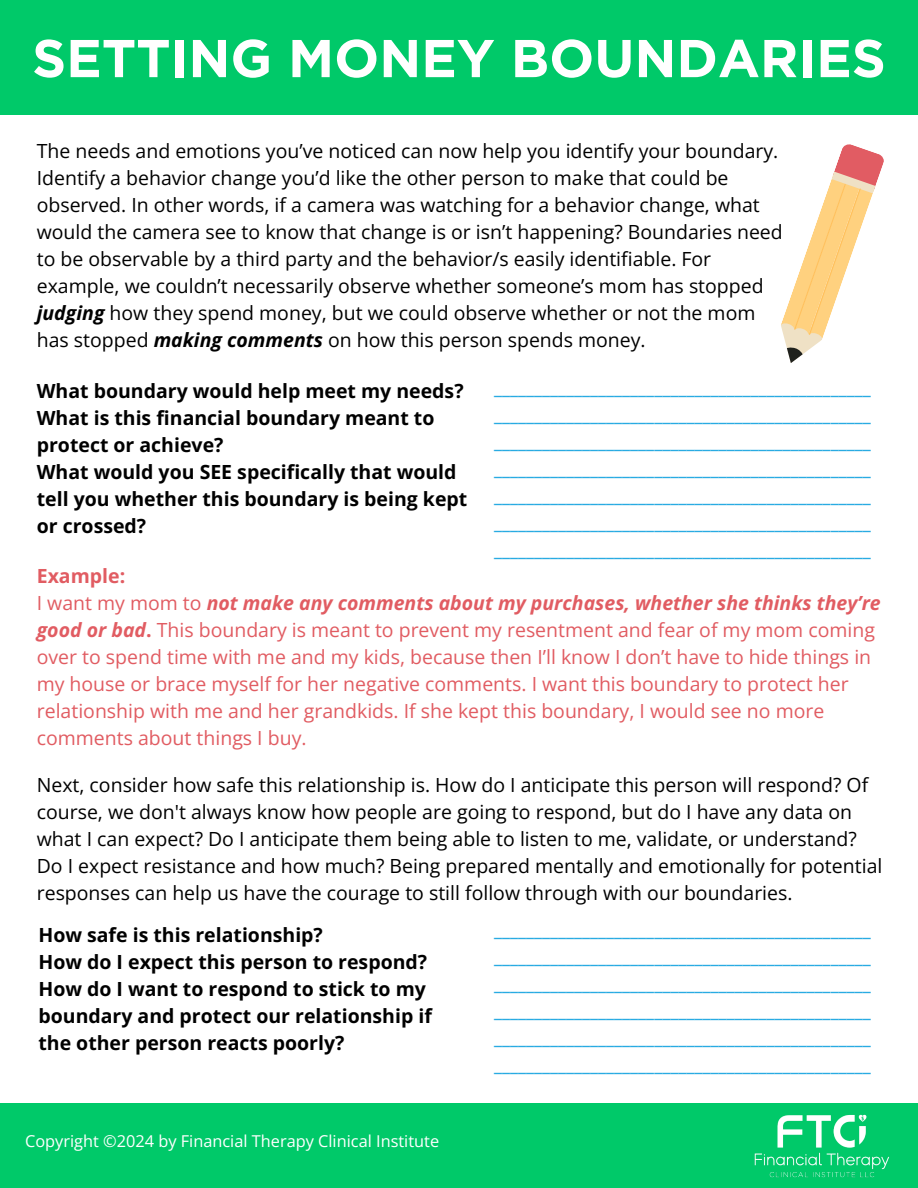
<style>
.page{position:relative;width:918px;height:1188px;background:#fff}
.page>*{position:absolute;margin:0;border:0;box-sizing:border-box;transform-origin:0 0}
.t1{font:700 53.1px "Gotham";color:#fff}
.t2{font:19.5px/27px "Open Sans";color:#000}
.t3{font:700 19.5px/27px "Open Sans";color:#29abe2;text-align:justify}
.t4{font:19.5px/27px "Open Sans";color:#e15c62}
.t5{font:700 19.5px/27px "Open Sans";color:#000}
.t6{font:16.35px "Open Sans";color:#fff}
.s1{font-weight:700;font-style:italic}
.s2{font-weight:700}
</style>
<div class="page">
<div style="left:0;top:0;width:918px;height:115px;background:#00c969"></div>
<div style="left:0;top:1103px;width:918px;height:85px;background:#00c969"></div>
<img style="left:754px;top:1114px;width:136px;height:64px">
<svg style="left:781px;top:144px;width:103px;height:219px"></svg>
<h1 class="t1" style="left:32px;top:26px;width:855px">SETTING MONEY BOUNDARIES</h1>
<p class="t2" style="left:37px;top:137px;width:748px">The needs and emotions you’ve noticed can now help you identify your boundary.<br>Identify a behavior change you’d like the other person to make that could be observed. In other words, if a camera was watching for a behavior change, what would the camera see to know that change is or isn’t happening? Boundaries need to be observable by a third party and the behavior/s easily identifiable. For example, we couldn’t necessarily observe whether someone’s mom has stopped <span class="s1">judging</span> how they spend money, but we could observe whether or not the mom has stopped <span class="s1">making comments</span> on how this person spends money.</p>
<p class="t5" style="left:37px;top:377px;width:432px">What boundary would help meet my needs?<br>What is this financial boundary meant to protect or achieve?<br>What would you SEE specifically that would tell you whether this boundary is being kept or crossed?</p>
<h3 class="t4" style="left:37px;top:562px;width:845px"><span class="s2">Example:<br></span>I want my mom to <span class="s1">not make any comments about my purchases, whether she thinks they’re good or bad</span><span class="s2">.</span> This boundary is meant to prevent my resentment and fear of my mom coming over to spend time with me and my kids, because then I’ll know I don’t have to hide things in my house or brace myself for her negative comments. I want this boundary to protect her relationship with me and her grandkids. If she kept this boundary, I would see no more comments about things I buy.</h3>
<h3 class="t2" style="left:37px;top:771px;width:847px">Next, consider how safe this relationship is. How do I anticipate this person will respond? Of course, we don't always know how people are going to respond, but do I have any data on what I can expect? Do I anticipate them being able to listen to me, validate, or understand?<br>Do I expect resistance and how much? Being prepared mentally and emotionally for potential responses can help us have the courage to still follow through with our boundaries.</h3>
<h2 class="t5" style="left:38px;top:921px;width:395px">How safe is this relationship?<br>How do I expect this person to respond?<br>How do I want to respond to stick to my boundary and protect our relationship if the other person reacts poorly?</h2>
<p class="t3" style="left:494px;top:915px;width:378px">_______________________________________________ _______________________________________________ _______________________________________________ _______________________________________________ _______________________________________________ _______________________________________________</p>
<h2 class="t3" style="left:494px;top:373px;width:378px">_______________________________________________ _______________________________________________ _______________________________________________ _______________________________________________ _______________________________________________ _______________________________________________ _______________________________________________</h2>
<h3 class="t6" style="left:25px;top:1130px;width:416px">Copyright ©2024 by Financial Therapy Clinical Institute</h3>
</div>
